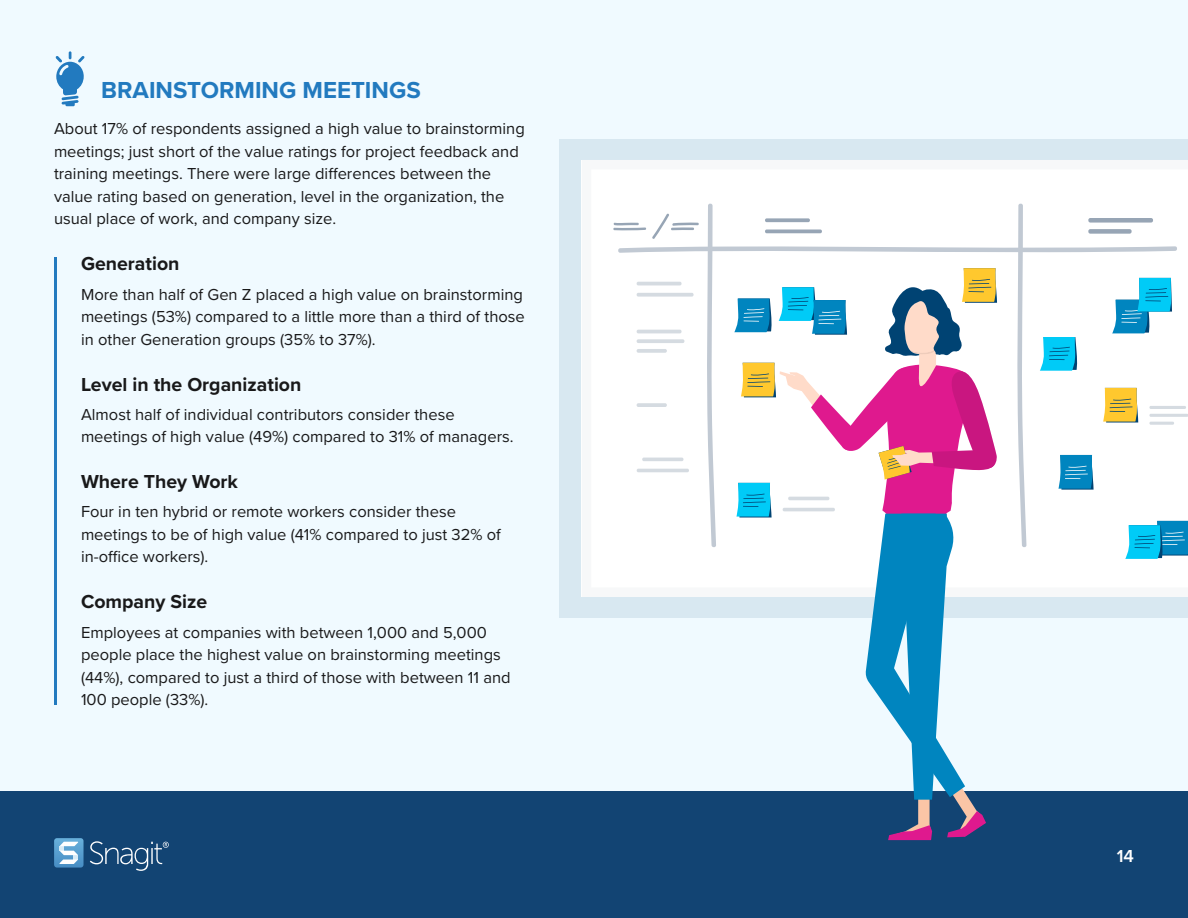
<style>
.page{position:relative;width:1188px;height:918px;background:#f0faff}
.page>*{position:absolute;margin:0;border:0;box-sizing:border-box;transform-origin:0 0}
.t1{font:700 24px "Proxima Nova";color:#227abf}
.t2{font:700 19.5px "Proxima Nova";color:#19191a}
.t3{font:600 18px "Proxima Nova";color:#fff}
.t4{font:16.5px/22.5px "Proxima Nova";color:#19191a}
</style>
<div class="page">
<div style="left:0;top:791px;width:1188px;height:127px;background:#124473"></div>
<div style="left:559px;top:139px;width:629px;height:479px;background:#d8e8f1"></div>
<div style="left:582px;top:160px;width:606px;height:437px;background:#fff"></div>
<svg style="left:613px;top:203px;width:575px;height:637px"></svg>
<hr style="left:54px;top:257px;width:2px;height:447px;background:#227abf">
<svg style="left:90px;top:841px;width:79px;height:30px"></svg>
<div style="left:54px;top:838px;width:30px;height:30px;background:linear-gradient(to bottom,#69b1dc,#488ec4);border-radius:3px"></div>
<svg style="left:59px;top:842px;width:19px;height:22px"></svg>
<svg style="left:56px;top:51px;width:29px;height:55px"></svg>
<h1 class="t1" style="left:101px;top:73px;width:321px">BRAINSTORMING MEETINGS</h1>
<p class="t4" style="left:54px;top:117px;width:472px">About 17% of respondents assigned a high value to brainstorming meetings; just short of the value ratings for project feedback and training meetings. There were large differences between the value rating based on generation, level in the organization, the usual place of work, and company size.</p>
<p class="t2" style="left:81px;top:249px;width:100px">Generation</p>
<p class="t4" style="left:81px;top:282px;width:445px;text-align:justify">More than half of Gen Z placed a high value on brainstorming meetings (53%) compared to a little more than a third of those in other Generation groups (35% to 37%).</p>
<p class="t2" style="left:81px;top:369px;width:222px">Level in the Organization</p>
<p class="t4" style="left:81px;top:402px;width:434px">Almost half of individual contributors consider these meetings of high value (49%) compared to 31% of managers.</p>
<p class="t2" style="left:81px;top:467px;width:158px">Where They Work</p>
<p class="t4" style="left:81px;top:500px;width:421px">Four in ten hybrid or remote workers consider these meetings to be of high value (41% compared to just 32% of in-office workers).</p>
<p class="t2" style="left:81px;top:587px;width:128px">Company Size</p>
<p class="t4" style="left:81px;top:620px;width:431px">Employees at companies with between 1,000 and 5,000 people place the highest value on brainstorming meetings (44%), compared to just a third of those with between 11 and 100 people (33%).</p>
<p class="t3" style="left:1117px;top:842px;width:19px">14</p>
</div>
